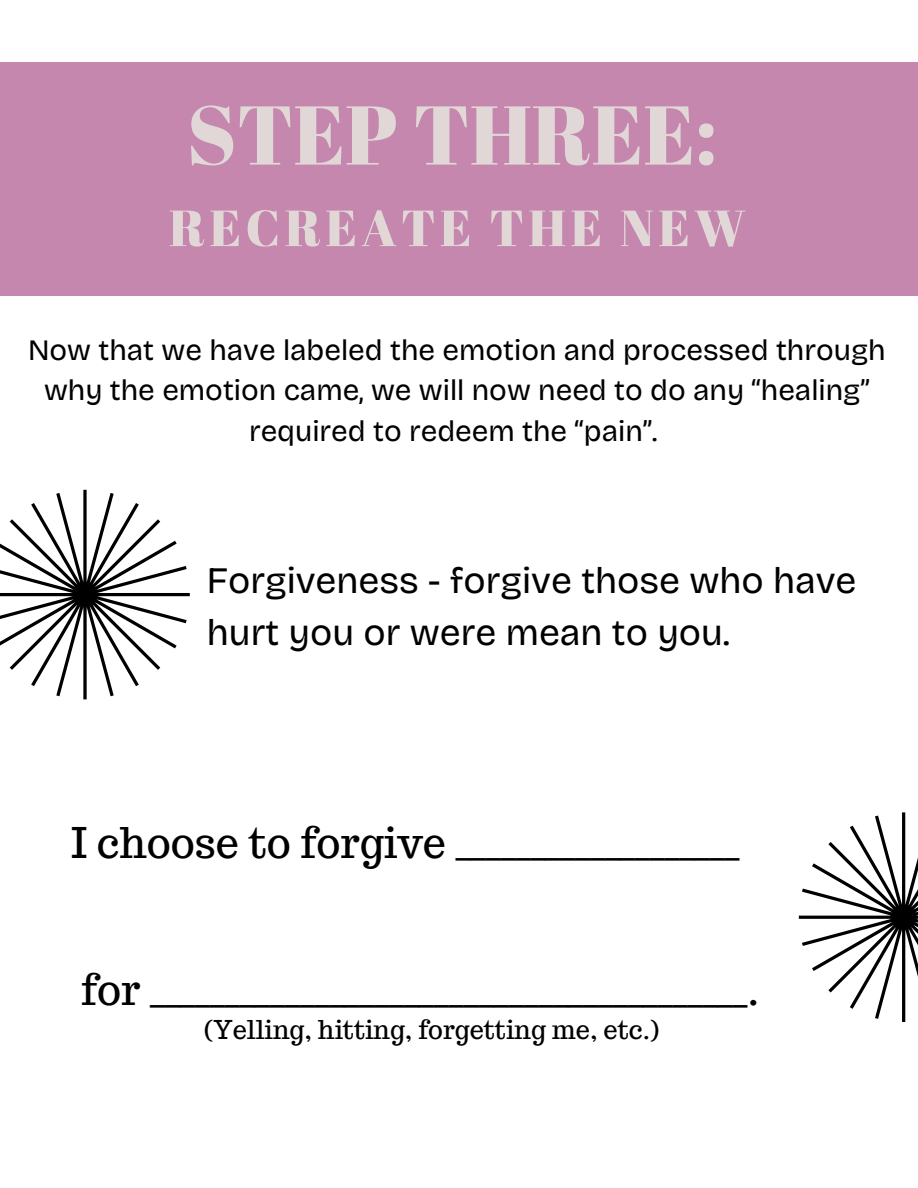
<style>
.page{position:relative;width:918px;height:1188px;background:#fff}
.page>*{position:absolute;margin:0;border:0;box-sizing:border-box;transform-origin:0 0}
.t1{font:83.1px "Abril Fatface";color:#e1d7d6}
.t2{font:50.7px "Abril Fatface";letter-spacing:.085em;color:#e1d7d6}
.t3{font:41.4px "Trocchi";color:#000}
.t4{font:37.35px/51.8px "Bricolage Grotesque";color:#000}
.t5{font:29.7px/40.5px "Bricolage Grotesque";color:#000;text-align:center}
.t6{font:25.35px "Trocchi";color:#000}
</style>
<div class="page">
<svg style="left:799px;top:812px;width:119px;height:210px"></svg>
<svg style="left:0;top:490px;width:189px;height:209px"></svg>
<div style="left:0;top:62px;width:918px;height:234px;background:#c687ae"></div>
<h1 class="t1" style="left:187px;top:77px;width:532px">STEP THREE:</h1>
<h1 class="t2" style="left:169px;top:192px;width:578px">RECREATE THE NEW</h1>
<h3 class="t5" style="left:28px;top:330px;width:859px">Now that we have labeled the emotion and processed through why the emotion came, we will now need to do any “healing” required to redeem the “pain”.</h3>
<h2 class="t4" style="left:207px;top:555px;width:651px">Forgiveness - forgive those who have hurt you or were mean to you.</h2>
<p class="t3" style="left:72px;top:816px;width:669px">I choose to forgive ___________________</p>
<h2 class="t3" style="left:81px;top:963px;width:680px">for ________________________________________.</h2>
<h2 class="t6" style="left:204px;top:1014px;width:456px">(Yelling, hitting, forgetting me, etc.)</h2>
</div>
